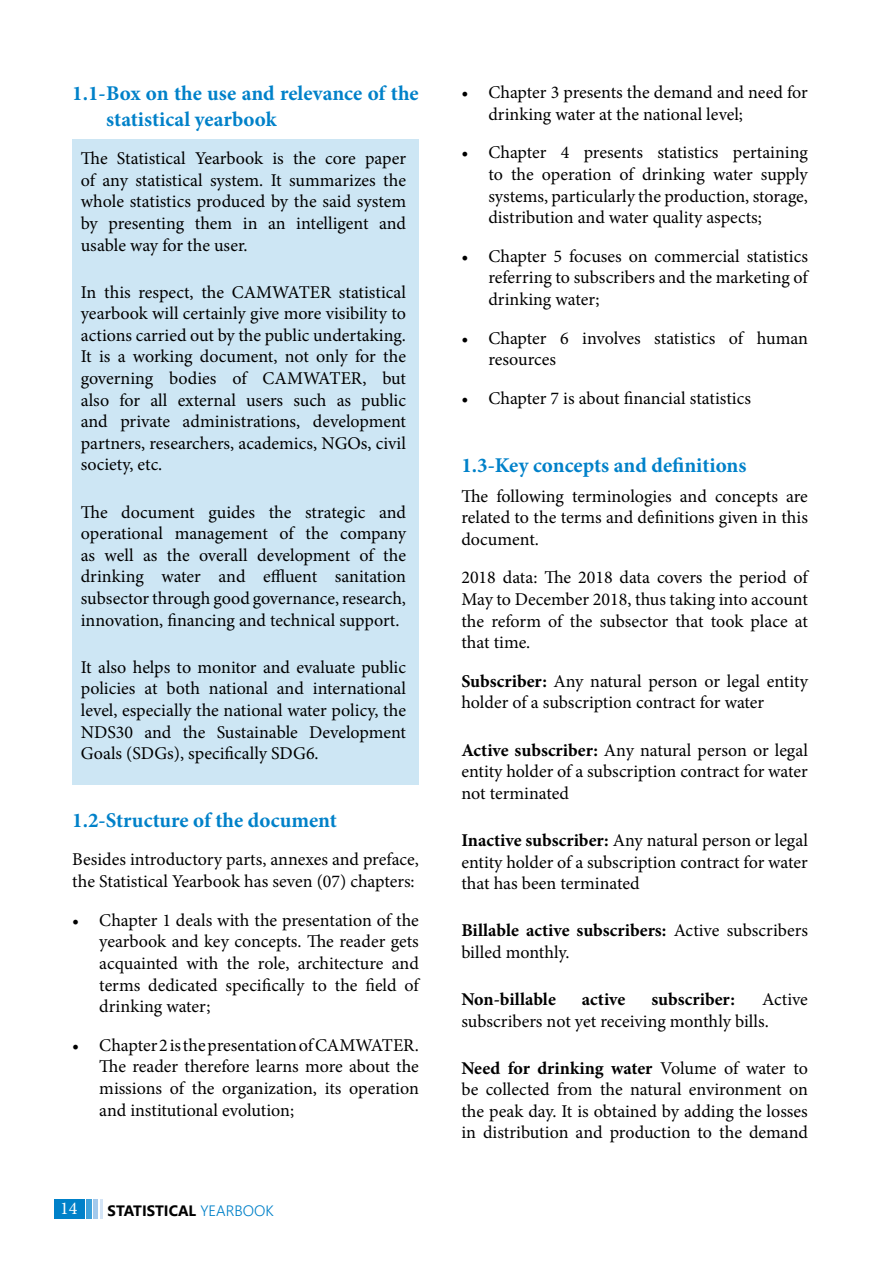
<style>
.page{position:relative;width:893px;height:1263px;background:#fff}
.page>*{position:absolute;margin:0;border:0;box-sizing:border-box;transform-origin:0 0}
.t1{font:700 21px/25.2px "Minion Pro";color:#0081c9}
.t2{font:18px/21.6px "Minion Pro";color:#000;text-align:justify}
.t3{font:700 18px "Minion Pro";color:#000}
.t4{font:18px "Minion Pro";color:#fff}
.t5{font:700 15px "Segoe UI";color:#000}
.s1{font-weight:300;color:#0081c9}
.s2{font-weight:700}
</style>
<div class="page">
<div style="left:54px;top:1199px;width:30px;height:20px;background:#0081c9"></div>
<div style="left:86px;top:1199px;width:6px;height:20px;background:#3fa2db"></div>
<hr style="left:94px;top:1199px;width:4px;height:20px;background:#a3c9ec">
<hr style="left:100px;top:1199px;width:2px;height:20px;background:#d3e4f6">
<div style="left:72px;top:139px;width:347px;height:645px;background:#cde6f4"></div>
<p class="t1" style="left:106px;top:81px;width:314px;text-indent:-34px">1.1-Box on the use and relevance of the statistical yearbook</p>
<p class="t2" style="left:81px;top:148px;width:327px">The Statistical Yearbook is the core paper of any statistical system. It summarizes the whole statistics produced by the said system by presenting them in an intelligent and usable way for the user.</p>
<p class="t2" style="left:81px;top:281px;width:327px">In this respect, the CAMWATER statistical yearbook will certainly give more visibility to actions carried out by the public undertaking.<br>It is a working document, not only for the governing bodies of CAMWATER, but also for all external users such as public and private administrations, development partners, researchers, academics, NGOs, civil society, etc.</p>
<p class="t2" style="left:81px;top:501px;width:327px">The document guides the strategic and operational management of the company as well as the overall development of the drinking water and effluent sanitation subsector through good governance, research, innovation, financing and technical support.</p>
<p class="t2" style="left:81px;top:656px;width:327px">It also helps to monitor and evaluate public policies at both national and international level, especially the national water policy, the NDS30 and the Sustainable Development Goals (SDGs), specifically SDG6.</p>
<p class="t1" style="left:72px;top:807px;width:266px">1.2-Structure of the document</p>
<p class="t2" style="left:72px;top:849px;width:348px">Besides introductory parts, annexes and preface, the Statistical Yearbook has seven (07) chapters:</p>
<p class="t2" style="left:99px;top:909px;width:321px;text-indent:-27px">• Chapter 1 deals with the presentation of the yearbook and key concepts. The reader gets acquainted with the role, architecture and terms dedicated specifically to the field of drinking water;</p>
<p class="t2" style="left:99px;top:1034px;width:321px;text-indent:-27px">• Chapter 2 is the presentation of CAMWATER.<br>The reader therefore learns more about the missions of the organization, its operation and institutional evolution;</p>
<p class="t4" style="left:60px;top:1196px;width:19px">14</p>
<p class="t5" style="left:108px;top:1196px;width:168px">STATISTICAL <span class="s1">YEARBOOK</span></p>
<p class="t2" style="left:488px;top:82px;width:321px;text-indent:-27px">• Chapter 3 presents the demand and need for drinking water at the national level;</p>
<p class="t2" style="left:488px;top:142px;width:321px;text-indent:-27px">• Chapter 4 presents statistics pertaining to the operation of drinking water supply systems, particularly the production, storage, distribution and water quality aspects;</p>
<p class="t2" style="left:488px;top:245px;width:321px;text-indent:-27px">• Chapter 5 focuses on commercial statistics referring to subscribers and the marketing of drinking water;</p>
<p class="t2" style="left:488px;top:327px;width:321px;text-indent:-27px">• Chapter 6 involves statistics of human resources</p>
<p class="t2" style="left:461px;top:387px;width:291px">• Chapter 7 is about financial statistics</p>
<p class="t1" style="left:461px;top:452px;width:287px">1.3-Key concepts and definitions</p>
<p class="t2" style="left:461px;top:485px;width:348px">The following terminologies and concepts are related to the terms and definitions given in this document.</p>
<p class="t2" style="left:461px;top:567px;width:348px">2018 data: The 2018 data covers the period of May to December 2018, thus taking into account the reform of the subsector that took place at that time.</p>
<p class="t2" style="left:461px;top:670px;width:348px"><span class="s2">Subscriber:</span> Any natural person or legal entity holder of a subscription contract for water</p>
<p class="t2" style="left:461px;top:739px;width:348px"><span class="s2">Active subscriber:</span> Any natural person or legal entity holder of a subscription contract for water not terminated</p>
<p class="t2" style="left:461px;top:829px;width:348px"><span class="s2">Inactive subscriber:</span> Any natural person or legal entity holder of a subscription contract for water that has been terminated</p>
<p class="t2" style="left:461px;top:920px;width:348px"><span class="s2">Billable active subscribers:</span> Active subscribers billed monthly.</p>
<p class="t3" style="left:461px;top:986px;width:96px">Non-billable</p>
<p class="t3" style="left:582px;top:986px;width:45px">active</p>
<p class="t3" style="left:651px;top:986px;width:85px">subscriber:</p>
<p class="t2" style="left:461px;top:988px;width:348px;text-indent:301px">Active subscribers not yet receiving monthly bills.</p>
<p class="t2" style="left:461px;top:1057px;width:348px"><span class="s2">Need for drinking water</span> Volume of water to be collected from the natural environment on the peak day. It is obtained by adding the losses in distribution and production to the demand</p>
</div>
